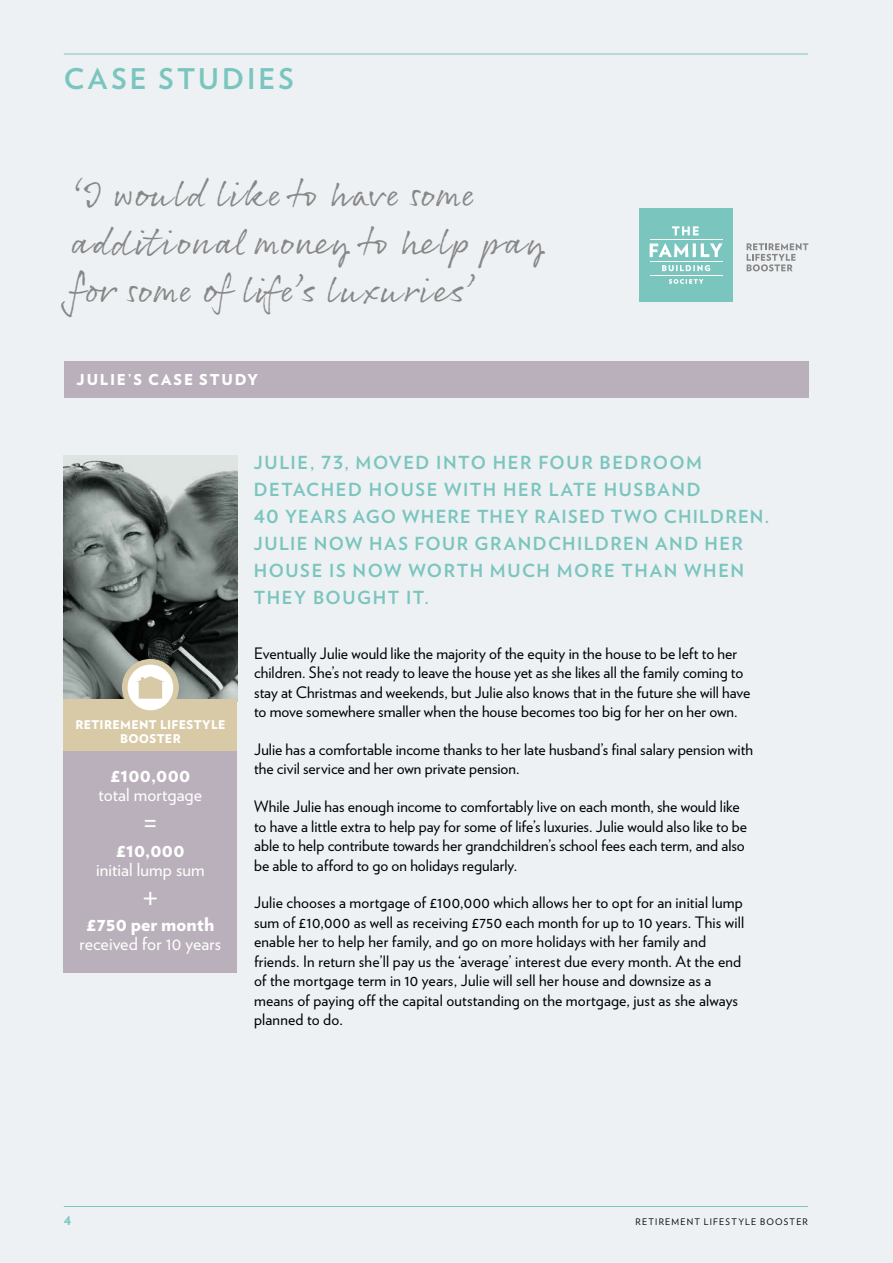
<style>
.page{position:relative;width:893px;height:1263px;background:#edf1f4}
.page>*{position:absolute;margin:0;border:0;box-sizing:border-box;transform-origin:0 0}
.t1{font:37.5px/48px "Rollerscript Rough";letter-spacing:.04em;color:#878787}
.t2{font:300 37.5px "Verlag";color:#fff}
.t3{font:700 28.5px "Verlag";letter-spacing:.11em;color:#7bc5bf}
.t4{font:900 18.75px "Verlag";letter-spacing:.005em;color:#fff}
.t5{font:700 18px/27px "Verlag";letter-spacing:.085em;color:#7bc5bf}
.t6{font:18px "Verlag";letter-spacing:.005em;color:#fff}
.t7{font:15.75px/19.5px "Verlag";color:#000}
.t8{font:900 15px "Verlag";letter-spacing:.125em;color:#fff}
.t9{font:700 15px "Verlag";color:#7bc5bf}
.t10{font:900 12px/13.5px "Verlag";letter-spacing:.03em;color:#fff;text-align:center}
.t11{font:9px "Verlag";letter-spacing:.135em;color:#000}
</style>
<div class="page">
<div style="left:64px;top:361px;width:744px;height:36px;background:#bab0bb"></div>
<img style="left:64px;top:455px;width:173px;height:244px">
<div style="left:64px;top:699px;width:173px;height:53px;background:#d9caa7"></div>
<div style="left:64px;top:751px;width:173px;height:221px;background:#bab0bb"></div>
<svg style="left:125px;top:662px;width:51px;height:51px"></svg>
<div style="left:122px;top:659px;width:57px;height:57px;border:6px solid #d9caa7;border-radius:50%"></div>
<svg style="left:136px;top:676px;width:29px;height:23px"></svg>
<div style="left:639px;top:208px;width:94px;height:94px;background:#7bc5bf"></div>
<svg style="left:650px;top:243px;width:73px;height:14px"></svg>
<svg style="left:662px;top:265px;width:48px;height:6px"></svg>
<svg style="left:669px;top:279px;width:34px;height:5px"></svg>
<hr style="left:650px;top:239px;width:73px;height:1px;background:#fff">
<hr style="left:650px;top:261px;width:73px;height:1px;background:#fff">
<hr style="left:650px;top:275px;width:73px;height:1px;background:#fff">
<svg style="left:672px;top:226px;width:27px;height:9px"></svg>
<svg style="left:747px;top:243px;width:61px;height:28px"></svg>
<hr style="left:64px;top:54px;width:744px;height:1px;background:#7bc5bf">
<hr style="left:64px;top:1206px;width:744px;height:1px;background:#7bc5bf">
<h2 class="t3" style="left:64px;top:56px;width:232px">CASE STUDIES</h2>
<h1 class="t1" style="left:71px;top:168px;width:477px">‘I would like to have some additional money to help pay for some of life’s luxuries’</h1>
<p class="t8" style="left:77px;top:367px;width:183px">JULIE’S CASE STUDY</p>
<p class="t10" style="left:75px;top:717px;width:152px">RETIREMENT LIFESTYLE<br>BOOSTER</p>
<p class="t4" style="left:111px;top:760px;width:81px">£100,000</p>
<p class="t6" style="left:99px;top:781px;width:105px">total mortgage</p>
<h1 class="t2" style="left:143px;top:793px;width:17px">=</h1>
<p class="t4" style="left:116px;top:834px;width:70px">£10,000</p>
<p class="t6" style="left:96px;top:856px;width:110px">initial lump sum</p>
<h1 class="t2" style="left:142px;top:868px;width:19px">+</h1>
<p class="t4" style="left:87px;top:909px;width:129px">£750 per month</p>
<p class="t6" style="left:80px;top:930px;width:143px">received for 10 years</p>
<p class="t5" style="left:254px;top:448px;width:517px">JULIE, 73, MOVED INTO HER FOUR BEDROOM DETACHED HOUSE WITH HER LATE HUSBAND<br>40 YEARS AGO WHERE THEY RAISED TWO CHILDREN.<br>JULIE NOW HAS FOUR GRANDCHILDREN AND HER HOUSE IS NOW WORTH MUCH MORE THAN WHEN THEY BOUGHT IT.</p>
<p class="t7" style="left:254px;top:643px;width:498px">Eventually Julie would like the majority of the equity in the house to be left to her children. She’s not ready to leave the house yet as she likes all the family coming to stay at Christmas and weekends, but Julie also knows that in the future she will have to move somewhere smaller when the house becomes too big for her on her own.</p>
<p class="t7" style="left:254px;top:739px;width:500px">Julie has a comfortable income thanks to her late husband’s final salary pension with the civil service and her own private pension.</p>
<p class="t7" style="left:254px;top:796px;width:495px">While Julie has enough income to comfortably live on each month, she would like to have a little extra to help pay for some of life’s luxuries. Julie would also like to be able to help contribute towards her grandchildren’s school fees each term, and also be able to afford to go on holidays regularly.</p>
<p class="t7" style="left:254px;top:892px;width:492px">Julie chooses a mortgage of £100,000 which allows her to opt for an initial lump sum of £10,000 as well as receiving £750 each month for up to 10 years. This will enable her to help her family, and go on more holidays with her family and friends. In return she’ll pay us the ‘average’ interest due every month. At the end of the mortgage term in 10 years, Julie will sell her house and downsize as a means of paying off the capital outstanding on the mortgage, just as she always planned to do.</p>
<p class="t9" style="left:64px;top:1207px;width:9px">4</p>
<p class="t11" style="left:635px;top:1215px;width:174px">RETIREMENT LIFESTYLE BOOSTER</p>
</div>
